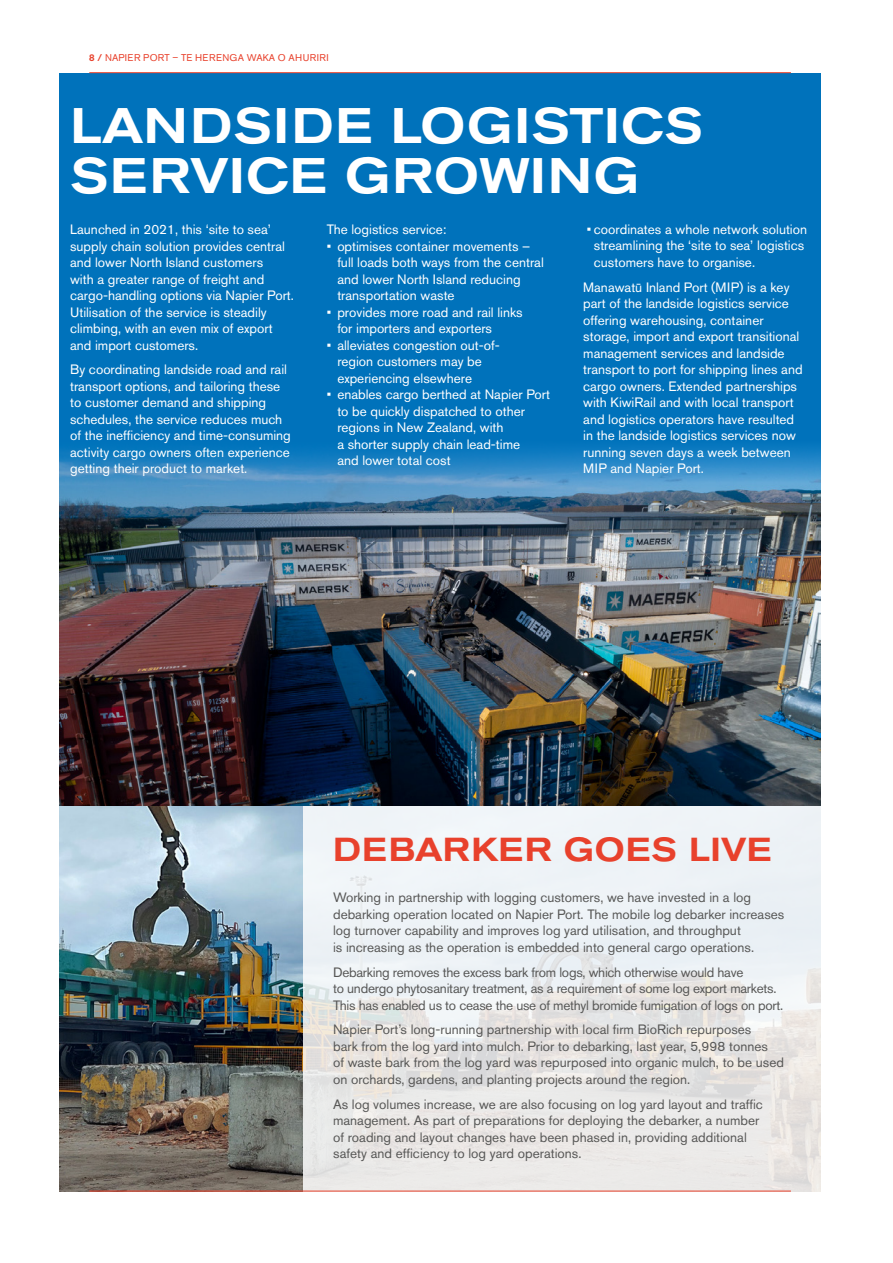
<style>
.page{position:relative;width:893px;height:1263px;background:#fff}
.page>*{position:absolute;margin:0;border:0;box-sizing:border-box;transform-origin:0 0}
.t1{font:500 expanded 49.5px/49.5px "Akzidenz Grotesk Pro";letter-spacing:.03em;color:#fff;scale:.95 1}
.t2{font:500 expanded 33px "Akzidenz Grotesk Pro";letter-spacing:.03em;color:#e8412c;scale:.95 1}
.t3{font:13.5px/16.5px "Akzidenz Grotesk Pro";color:#fff}
.t4{font:13.5px/16.5px "Akzidenz Grotesk Pro";color:#575756}
.t5{font:13.5px/16.5px "Akzidenz Grotesk Pro";letter-spacing:-.02em;color:#575756}
.t6{font:9.75px "Akzidenz Grotesk Pro";letter-spacing:.03em;color:#e8412c}
.s1{font-weight:500}
</style>
<div class="page">
<img style="left:60px;top:805px;width:243px;height:386px">
<svg style="left:303px;top:805px;width:518px;height:387px"></svg>
<img style="left:60px;top:73px;width:761px;height:732px">
<hr style="left:89px;top:72px;width:702px;height:1px;background:#e8412c">
<hr style="left:89px;top:1191px;width:702px;height:1px;background:#e8412c">
<p class="t6" style="left:89px;top:51px;width:241px"><span class="s1">8 /</span> NAPIER PORT – TE HERENGA WAKA O AHURIRI</p>
<h1 class="t1" style="left:70px;top:101px;width:667px">LANDSIDE LOGISTICS<br>SERVICE GROWING</h1>
<p class="t3" style="left:70px;top:221px;width:225px">Launched in 2021, this ‘site to sea’ supply chain solution provides central and lower North Island customers<br>with a greater range of freight and cargo-handling options via Napier Port.<br>Utilisation of the service is steadily climbing, with an even mix of export and import customers.</p>
<p class="t3" style="left:70px;top:361px;width:222px">By coordinating landside road and rail transport options, and tailoring these to customer demand and shipping schedules, the service reduces much of the inefficiency and time-consuming activity cargo owners often experience getting their product to market.</p>
<p class="t3" style="left:594px;top:221px;width:215px;text-indent:-7px">• coordinates a whole network solution streamlining the ‘site to sea’ logistics customers have to organise.</p>
<p class="t3" style="left:583px;top:279px;width:221px">Manawatū Inland Port (MIP) is a key part of the landside logistics service offering warehousing, container storage, import and export transitional management services and landside transport to port for shipping lines and cargo owners. Extended partnerships with KiwiRail and with local transport and logistics operators have resulted in the landside logistics services now running seven days a week between MIP and Napier Port.</p>
<p class="t3" style="left:327px;top:221px;width:121px">The logistics service:</p>
<p class="t3" style="left:337px;top:237px;width:208px;text-indent:-11px">• optimises container movements – full loads both ways from the central and lower North Island reducing transportation waste</p>
<p class="t3" style="left:337px;top:303px;width:187px;text-indent:-11px">• provides more road and rail links for importers and exporters</p>
<p class="t3" style="left:337px;top:336px;width:164px;text-indent:-11px">• alleviates congestion out-of&shy;region customers may be experiencing elsewhere</p>
<p class="t3" style="left:337px;top:386px;width:214px;text-indent:-11px">• enables cargo berthed at Napier Port to be quickly dispatched to other regions in New Zealand, with<br>a shorter supply chain lead-time<br>and lower total cost</p>
<h2 class="t2" style="left:333px;top:828px;width:463px">DEBARKER GOES LIVE</h2>
<p class="t4" style="left:333px;top:889px;width:453px">Working in partnership with logging customers, we have invested in a log debarking operation located on Napier Port. The mobile log debarker increases log turnover capability and improves log yard utilisation, and throughput<br>is increasing as the operation is embedded into general cargo operations.</p>
<p class="t5" style="left:333px;top:964px;width:452px">Debarking removes the excess bark from logs, which otherwise would have<br>to undergo phytosanitary treatment, as a requirement of some log export markets.<br>This has enabled us to cease the use of methyl bromide fumigation of logs on port.</p>
<p class="t4" style="left:333px;top:1021px;width:452px">Napier Port’s long-running partnership with local firm BioRich repurposes<br>bark from the log yard into mulch. Prior to debarking, last year, 5,998 tonnes<br>of waste bark from the log yard was repurposed into organic mulch, to be used on orchards, gardens, and planting projects around the region.</p>
<p class="t4" style="left:333px;top:1095px;width:431px">As log volumes increase, we are also focusing on log yard layout and traffic management. As part of preparations for deploying the debarker, a number of roading and layout changes have been phased in, providing additional safety and efficiency to log yard operations.</p>
</div>
